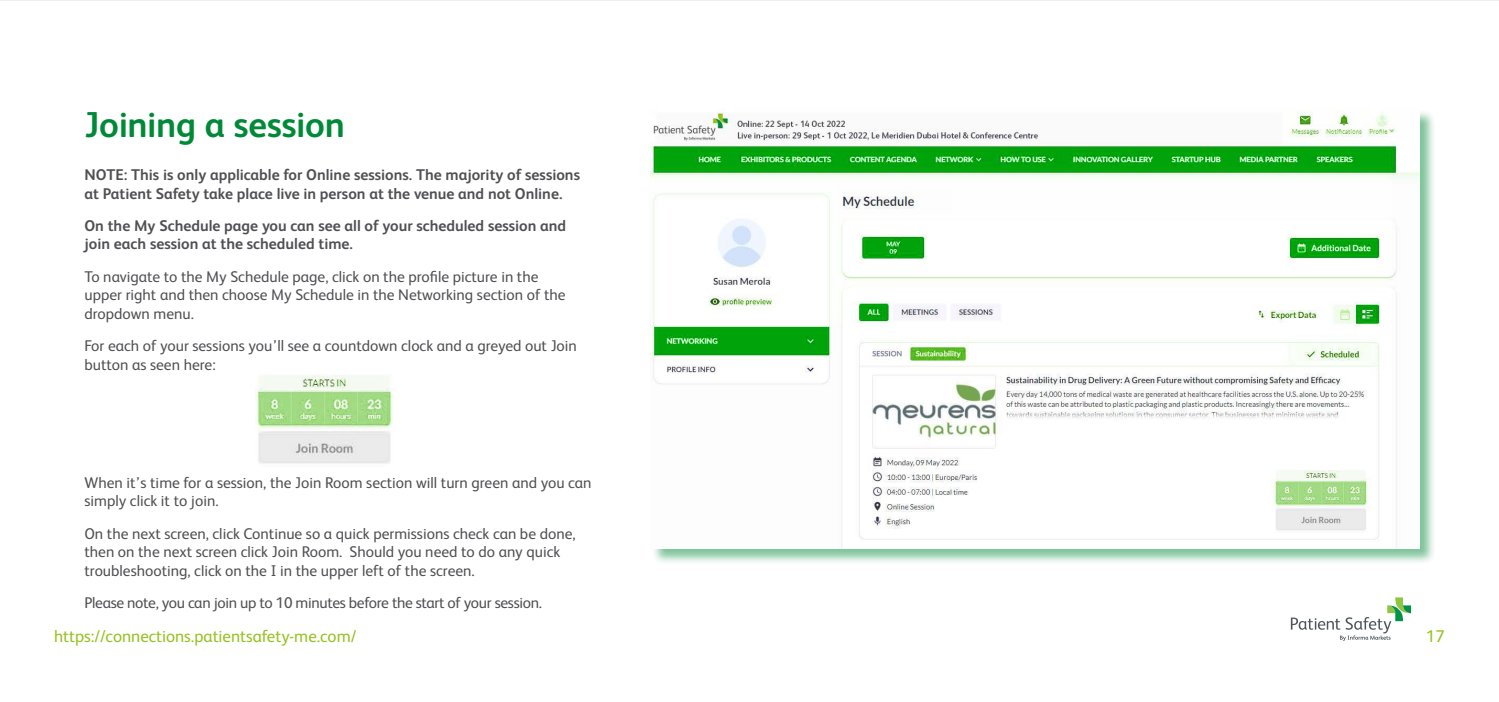
<style>
.page{position:relative;width:1499px;height:702px;background:#fff}
.page>*{position:absolute;margin:0;border:0;box-sizing:border-box;transform-origin:0 0}
.t1{font:700 36px "FS Albert";letter-spacing:-.01em;color:#008a38}
.t2{font:16.95px "FS Albert";color:#96c11e}
.t3{font:15.45px/18.6px "FS Albert";color:#504f53}
.t4{font:700 15.45px/18.6px "FS Albert";color:#504f53}
.t5{font:15.45px "FS Albert";letter-spacing:-.02em;color:#504f53}
</style>
<div class="page">
<hr style="left:0;top:0;width:1499px;height:1px;background:#000">
<svg style="left:1291px;top:597px;width:120px;height:43px"></svg>
<div style="left:652px;top:109px;width:784px;height:455px;background:#008a38;opacity:.5"></div>
<img style="left:651px;top:109px;width:769px;height:439px">
<img style="left:256px;top:374px;width:137px;height:90px">
<h1 class="t1" style="left:84px;top:100px;width:262px">Joining a session</h1>
<p class="t4" style="left:84px;top:165px;width:497px">NOTE: This is only applicable for Online sessions. The majority of sessions at Patient Safety take place live in person at the venue and not Online.</p>
<p class="t4" style="left:84px;top:215px;width:483px">On the My Schedule page you can see all of your scheduled session and join each session at the scheduled time.</p>
<p class="t3" style="left:84px;top:266px;width:483px">To navigate to the My Schedule page, click on the profile picture in the upper right and then choose My Schedule in the Networking section of the dropdown menu.</p>
<p class="t3" style="left:84px;top:335px;width:494px">For each of your sessions you’ll see a countdown clock and a greyed out Join button as seen here:</p>
<p class="t3" style="left:84px;top:472px;width:509px">When it’s time for a session, the Join Room section will turn green and you can simply click it to join.</p>
<p class="t3" style="left:84px;top:523px;width:493px">On the next screen, click Continue so a quick permissions check can be done, then on the next screen click Join Room. Should you need to do any quick troubleshooting, click on the I in the upper left of the screen.</p>
<p class="t5" style="left:84px;top:592px;width:459px">Please note, you can join up to 10 minutes before the start of your session.</p>
<p class="t2" style="left:54px;top:625px;width:304px">https://connections.patientsafety-me.com/</p>
<p class="t2" style="left:1426px;top:624px;width:20px">17</p>
</div>
